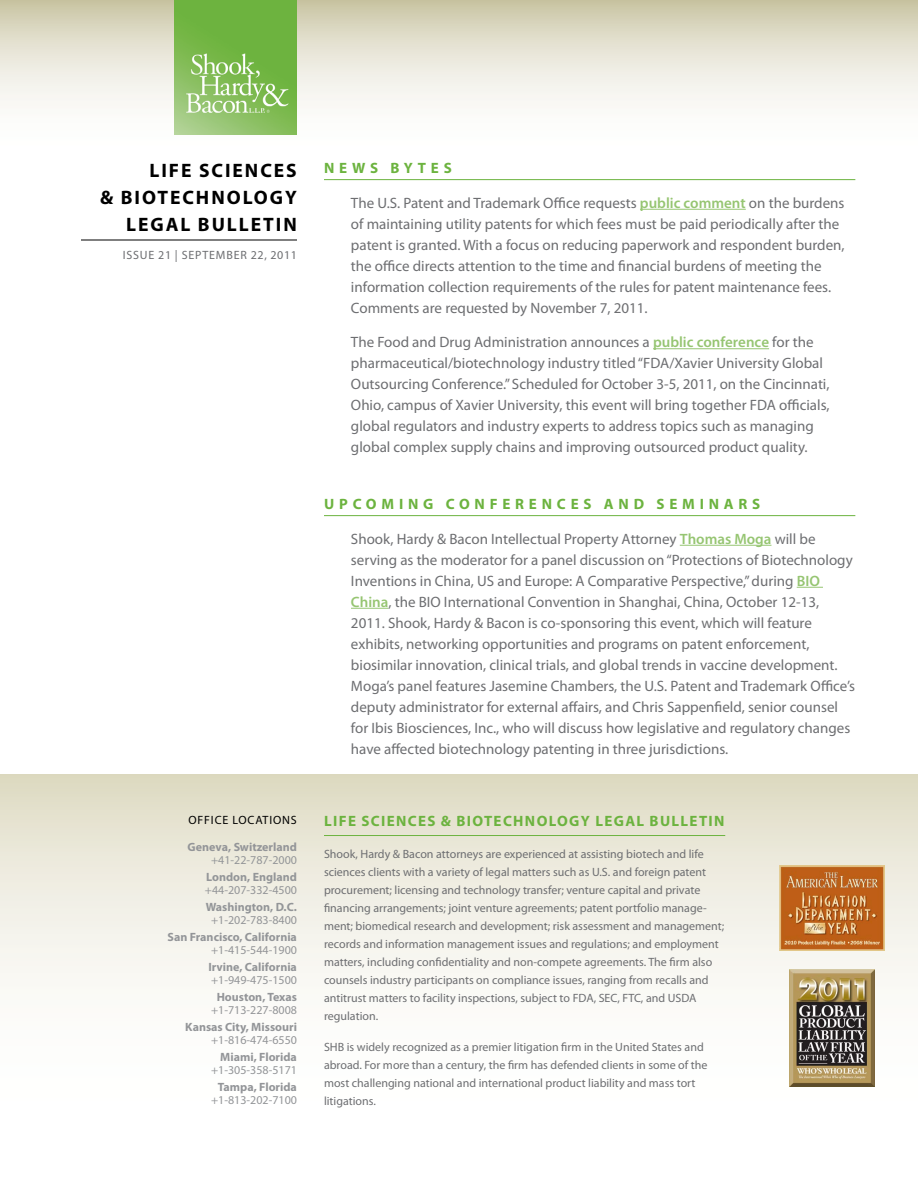
<style>
.page{position:relative;width:918px;height:1188px;background:#fff}
.page>*{position:absolute;margin:0;border:0;box-sizing:border-box;transform-origin:0 0}
.t1{font:700 19.5px "Myriad Pro";letter-spacing:.1em;color:#000}
.t2{font:15px/21px "Myriad Pro";color:#6d6e71}
.t3{font:700 15px "Myriad Pro";letter-spacing:.09em;color:#6cb33f}
.t4{font:700 15px "Myriad Pro";letter-spacing:.32em;color:#6cb33f}
.t5{font:700 15px "Myriad Pro";letter-spacing:.23em;color:#6cb33f}
.t6{font:12px/18px "Myriad Pro";color:#6d6e71}
.t7{font:700 12px "Myriad Pro";color:#939598}
.t8{font:12px "Myriad Pro";color:#939598}
.t9{font:12px "Myriad Pro";letter-spacing:.07em;color:#6d6e71}
.t10{font:12px "Myriad Pro";color:#000}
.s1{font-weight:600;color:#96c572}
</style>
<div class="page">
<svg style="left:0;top:0;width:918px;height:135px"></svg>
<hr style="left:81px;top:240px;width:216px;height:1px;background:#000">
<img style="left:175px;top:0;width:122px;height:135px">
<hr style="left:324px;top:179px;width:531px;height:1px;background:#6cb33f">
<hr style="left:640px;top:209px;width:106px;height:1px;background:#96c572">
<hr style="left:653px;top:348px;width:116px;height:1px;background:#96c572">
<hr style="left:324px;top:515px;width:531px;height:1px;background:#6cb33f">
<hr style="left:680px;top:545px;width:91px;height:1px;background:#96c572">
<svg style="left:797px;top:587px;width:26px;height:1px"></svg>
<hr style="left:351px;top:608px;width:37px;height:1px;background:#96c572">
<div style="left:1px;top:774px;width:917px;height:414px;background:linear-gradient(to bottom,#e5e2cf,#fff)"></div>
<hr style="left:324px;top:835px;width:401px;height:1px;background:#6cb33f">
<img style="left:780px;top:866px;width:105px;height:84px">
<img style="left:790px;top:970px;width:85px;height:116px">
<h1 class="t1" style="left:150px;top:157px;width:149px">life sciences</h1>
<h1 class="t1" style="left:100px;top:184px;width:198px">&amp; BIOTECHnology</h1>
<h1 class="t1" style="left:126px;top:211px;width:13px">LEG</h1>
<h1 class="t1" style="left:166px;top:211px;width:73px">AL BULLE</h1>
<h1 class="t1" style="left:263px;top:211px;width:23px">TIN</h1>
<p class="t9" style="left:123px;top:248px;width:176px">Issue 21 | SEPTEMBER 22, 2011</p>
<p class="t10" style="left:188px;top:812px;width:8px">offic</p>
<p class="t10" style="left:222px;top:812px;width:18px">e location</p>
<p class="t10" style="left:291px;top:812px;width:7px">s</p>
<p class="t7" style="left:188px;top:839px;width:111px">Geneva, Switzerland</p>
<p class="t8" style="left:211px;top:853px;width:87px">+41-22-787-2000</p>
<p class="t7" style="left:206px;top:869px;width:92px">London, England</p>
<p class="t8" style="left:205px;top:883px;width:94px">+44-207-332-4500</p>
<p class="t7" style="left:206px;top:899px;width:93px">Washington, D.C.</p>
<p class="t8" style="left:211px;top:913px;width:87px">+1-202-783-8400</p>
<p class="t7" style="left:167px;top:929px;width:131px">San Francisco, California</p>
<p class="t8" style="left:211px;top:943px;width:87px">+1-415-544-1900</p>
<p class="t7" style="left:208px;top:959px;width:90px">Irvine, California</p>
<p class="t8" style="left:211px;top:973px;width:87px">+1-949-475-1500</p>
<p class="t7" style="left:217px;top:989px;width:82px">Houston, Texas</p>
<p class="t8" style="left:211px;top:1003px;width:87px">+1-713-227-8008</p>
<p class="t7" style="left:185px;top:1019px;width:113px">Kansas City, Missouri</p>
<p class="t8" style="left:211px;top:1033px;width:87px">+1-816-474-6550</p>
<p class="t7" style="left:220px;top:1049px;width:78px">Miami, Florida</p>
<p class="t8" style="left:211px;top:1063px;width:87px">+1-305-358-5171</p>
<p class="t7" style="left:218px;top:1079px;width:81px">Tampa, Florida</p>
<p class="t8" style="left:211px;top:1093px;width:87px">+1-813-202-7100</p>
<p class="t5" style="left:324px;top:158px;width:129px">N ews Byt es</p>
<p class="t2" style="left:351px;top:192px;width:495px">The U.S. Patent and Trademark Office requests <span class="s1">public comment</span> on the burdens of maintaining utility patents for which fees must be paid periodically after the patent is granted. With a focus on reducing paperwork and respondent burden, the office directs attention to the time and financial burdens of meeting the information collection requirements of the rules for patent maintenance fees.<br>Comments are requested by November 7, 2011.</p>
<p class="t2" style="left:351px;top:331px;width:480px">The Food and Drug Administration announces a <span class="s1">public conference</span> for the pharmaceutical/biotechnology industry titled “FDA/Xavier University Global Outsourcing Conference.” Scheduled for October 3-5, 2011, on the Cincinnati, Ohio, campus of Xavier University, this event will bring together FDA officials, global regulators and industry experts to address topics such as managing global complex supply chains and improving outsourced product quality.</p>
<p class="t5" style="left:324px;top:494px;width:57px">Upcom</p>
<p class="t4" style="left:399px;top:494px;width:363px">ing Co nferences a nd Semina rs</p>
<p class="t2" style="left:351px;top:528px;width:506px">Shook, Hardy &amp; Bacon Intellectual Property Attorney <span class="s1">Thomas Moga</span> will be serving as the moderator for a panel discussion on “Protections of Biotechnology Inventions in China, US and Europe: A Comparative Perspective,” during <span class="s1">BIO China</span>, the BIO International Convention in Shanghai, China, October 12-13, 2011. Shook, Hardy &amp; Bacon is co-sponsoring this event, which will feature exhibits, networking opportunities and programs on patent enforcement, biosimilar innovation, clinical trials, and global trends in vaccine development.<br>Moga’s panel features Jasemine Chambers, the U.S. Patent and Trademark Office’s deputy administrator for external affairs, and Chris Sappenfield, senior counsel for Ibis Biosciences, Inc., who will discuss how legislative and regulatory changes have affected biotechnology patenting in three jurisdictions.</p>
<p class="t3" style="left:324px;top:811px;width:282px">life sciences &amp; BIOTECHnology LEG</p>
<p class="t5" style="left:625px;top:811px;width:56px">AL BULLE</p>
<p class="t5" style="left:699px;top:811px;width:18px">TIN</p>
<p class="t6" style="left:324px;top:844px;width:402px">Shook, Hardy &amp; Bacon attorneys are experienced at assisting biotech and life sciences clients with a variety of legal matters such as U.S. and foreign patent procurement; licensing and technology transfer; venture capital and private financing arrangements; joint venture agreements; patent portfolio manage&shy;ment; biomedical research and development; risk assessment and management; records and information management issues and regulations; and employment matters, including confidentiality and non-compete agreements. The firm also counsels industry participants on compliance issues, ranging from recalls and antitrust matters to facility inspections, subject to FDA, SEC, FTC, and US DA regulation.</p>
<p class="t6" style="left:324px;top:1038px;width:385px">SHB is widely recognized as a premier litigation firm in the United States and abroad. For more than a century, the firm has defended clients in some of the most challenging national and international product liability and mass tort litigations.</p>
</div>
